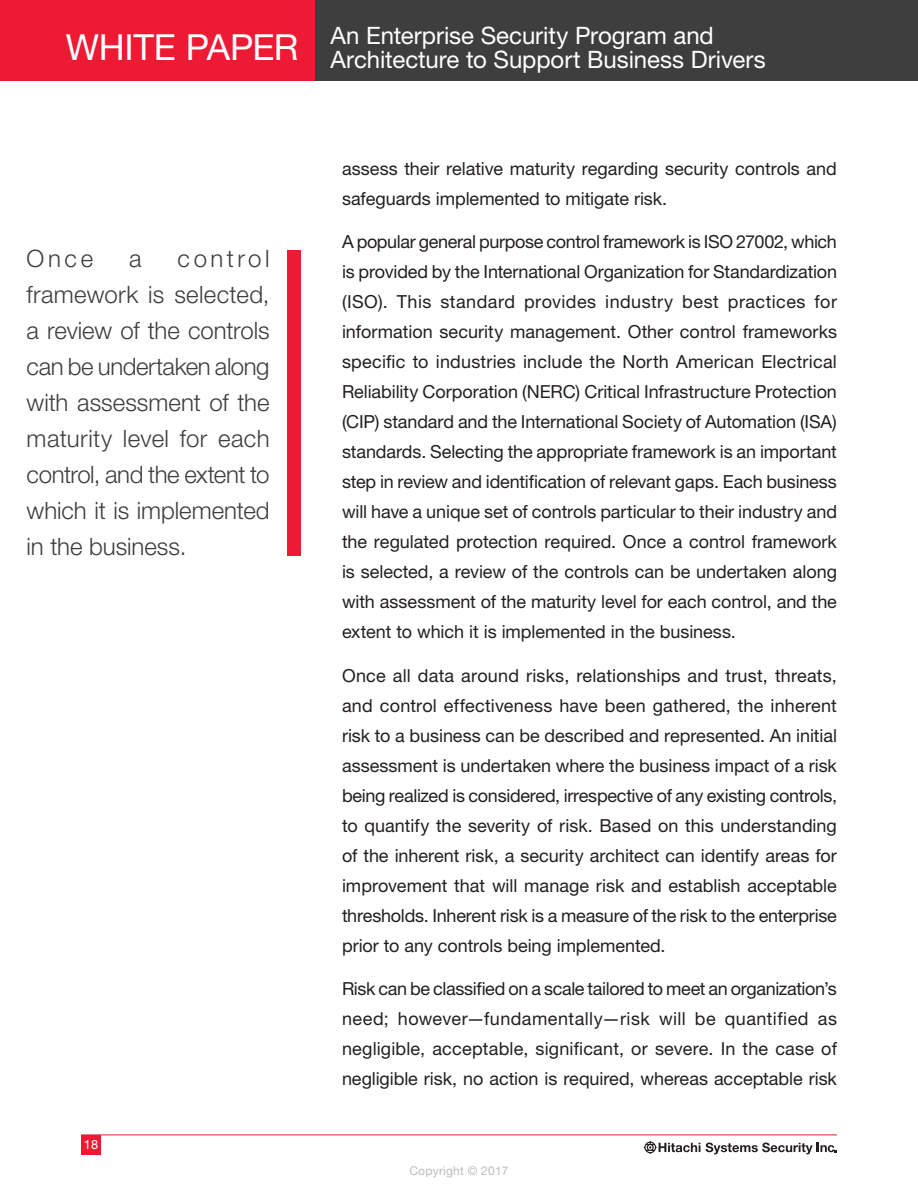
<style>
.page{position:relative;width:918px;height:1188px;background:#fff}
.page>*{position:absolute;margin:0;border:0;box-sizing:border-box;transform-origin:0 0}
.t1{font:36px "Helvetica Neue LT Std";letter-spacing:-.01em;color:#fff}
.Callout_text{font:300 24px/36px "Helvetica Neue LT Std";letter-spacing:-.005em;color:#3e3e3f;text-align:justify}
.t2{font:24px/24px "Helvetica Neue LT Std";letter-spacing:-.005em;color:#fff}
.Body_Text{font:18px/30px "Helvetica Neue LT Std";letter-spacing:-.005em;color:#231f20;text-align:justify}
.t3{font:12.75px "Helvetica Neue LT Std";color:#fff}
.t4{font:12px "Helvetica Neue LT Std";letter-spacing:.02em;color:#bcbdc0}
</style>
<div class="page">
<div style="left:0;top:0;width:688px;height:81px;background:#ed1a33"></div>
<div style="left:315px;top:0;width:603px;height:81px;background:#3e3e3f"></div>
<div style="left:288px;top:250px;width:13px;height:305px;background:#ed1a33"></div>
<hr style="left:81px;top:1135px;width:756px;height:1px;background:#ed1a33">
<svg style="left:643px;top:1140px;width:57px;height:15px"></svg>
<svg style="left:706px;top:1143px;width:131px;height:11px"></svg>
<div style="left:81px;top:1135px;width:20px;height:20px;background:#ed1a33"></div>
<h1 class="t1" style="left:66px;top:26px;width:234px">WHITE PAPER</h1>
<h2 class="t2" style="left:331px;top:23px;width:437px">An Enterprise Security Program and<br>Architecture to Support Business Drivers</h2>
<p class="Callout_text" style="left:27px;top:240px;width:68px">Once</p>
<p class="Callout_text" style="left:129px;top:240px;width:14px">a</p>
<p class="Callout_text" style="left:27px;top:240px;width:245px;text-indent:151px">control framework is selected, a review of the controls can be undertaken along with assessment of the maturity level for each control, and the extent to which it is implemented in the business.</p>
<p class="t3" style="left:84px;top:1137px;width:16px">18</p>
<p class="Body_Text" style="left:342px;top:153px;width:496px">assess their relative maturity regarding security controls and safeguards implemented to mitigate risk.</p>
<p class="Body_Text" style="left:342px;top:227px;width:497px">A popular general purpose control framework is ISO 27002, which is provided by the International Organization for Standardization (ISO). This standard provides industry best practices for information security management. Other control frameworks specific to industries include the North American Electrical Reliability Corporation (NERC) Critical Infrastructure Protection (CIP) standard and the International Society of Automation (ISA) standards. Selecting the appropriate framework is an important step in review and identification of relevant gaps. Each business will have a unique set of controls particular to their industry and the regulated protection required. Once a control framework is selected, a review of the controls can be undertaken along with assessment of the maturity level for each control, and the extent to which it is implemented in the business.</p>
<p class="Body_Text" style="left:342px;top:660px;width:497px">Once all data around risks, relationships and trust, threats, and control effectiveness have been gathered, the inherent risk to a business can be described and represented. An initial assessment is undertaken where the business impact of a risk being realized is considered, irrespective of any existing controls, to quantify the severity of risk. Based on this understanding of the inherent risk, a security architect can identify areas for improvement that will manage risk and establish acceptable thresholds. Inherent risk is a measure of the risk to the enterprise prior to any controls being implemented.</p>
<p class="Body_Text" style="left:342px;top:974px;width:497px">Risk can be classified on a scale tailored to meet an organization’s need; however—fundamentally—risk will be quantified as negligible, acceptable, significant, or severe. In the case of negligible risk, no action is required, whereas acceptable risk</p>
<p class="t4" style="left:409px;top:1163px;width:101px">Copyright © 2017</p>
</div>
